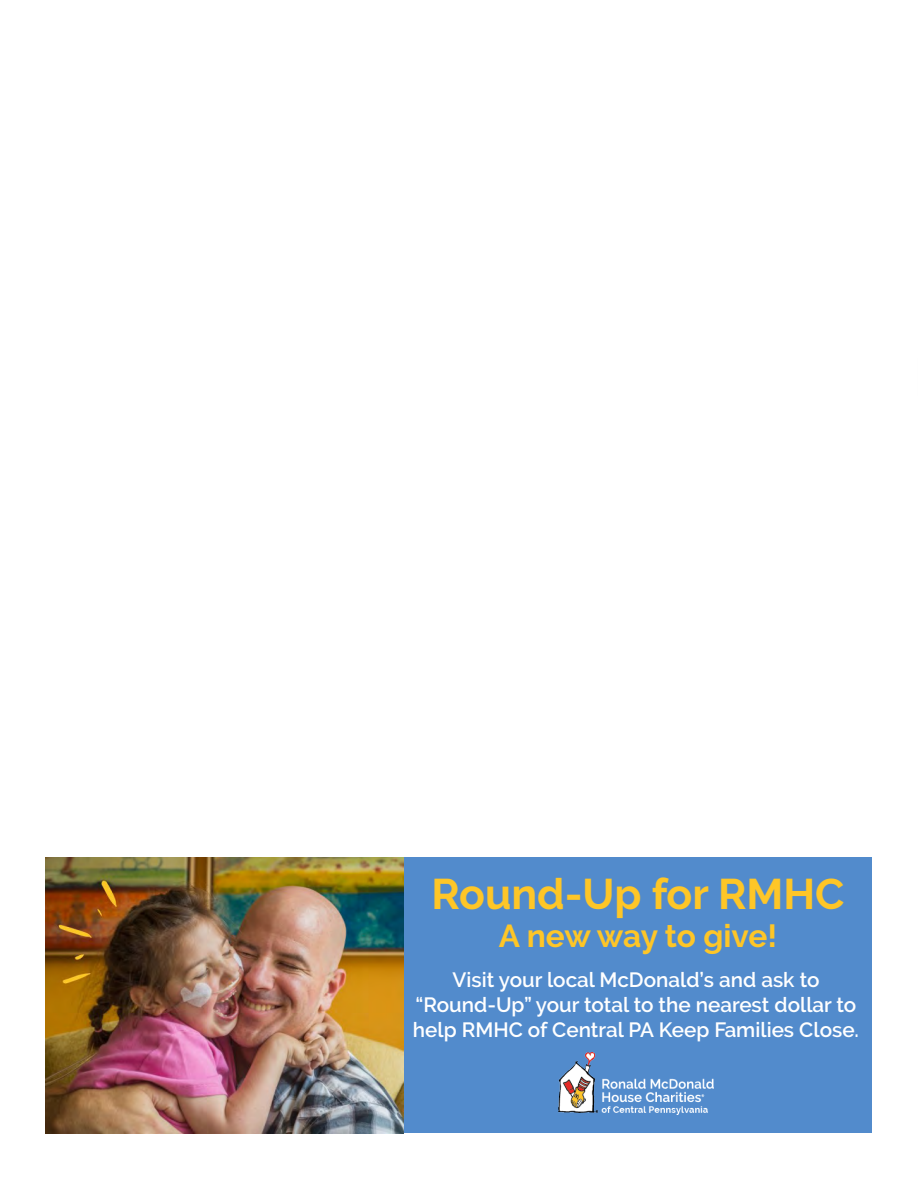
<style>
.page{position:relative;width:918px;height:1188px;background:#fff}
.page>*{position:absolute;margin:0;border:0;box-sizing:border-box;transform-origin:0 0}
.t1{font:700 42.75px "Raleway";color:#fec627}
.t2{font:700 31.65px "Raleway";letter-spacing:-.015em;color:#fec627}
.t3{font:600 20.7px/24.8px "Raleway";color:#fff;text-align:center}
</style>
<div class="page">
<hr style="left:0;top:0;width:1px;height:496px;background:#528bcc">
<hr style="left:0;top:949px;width:1px;height:239px;background:#b9b0be">
<div style="left:46px;top:858px;width:826px;height:275px;background:#528bcc"></div>
<img style="left:558px;top:1052px;width:156px;height:62px">
<img style="left:46px;top:858px;width:358px;height:275px">
<p class="t1" style="left:431px;top:869px;width:415px">Round-Up for RMHC</p>
<p class="t2" style="left:499px;top:918px;width:280px">A new way to give!</p>
<p class="t3" style="left:413px;top:968px;width:448px">Visit your local McDonald’s and ask to “Round-Up” your total to the nearest dollar to help RMHC of Central PA Keep Families Close.</p>
</div>
